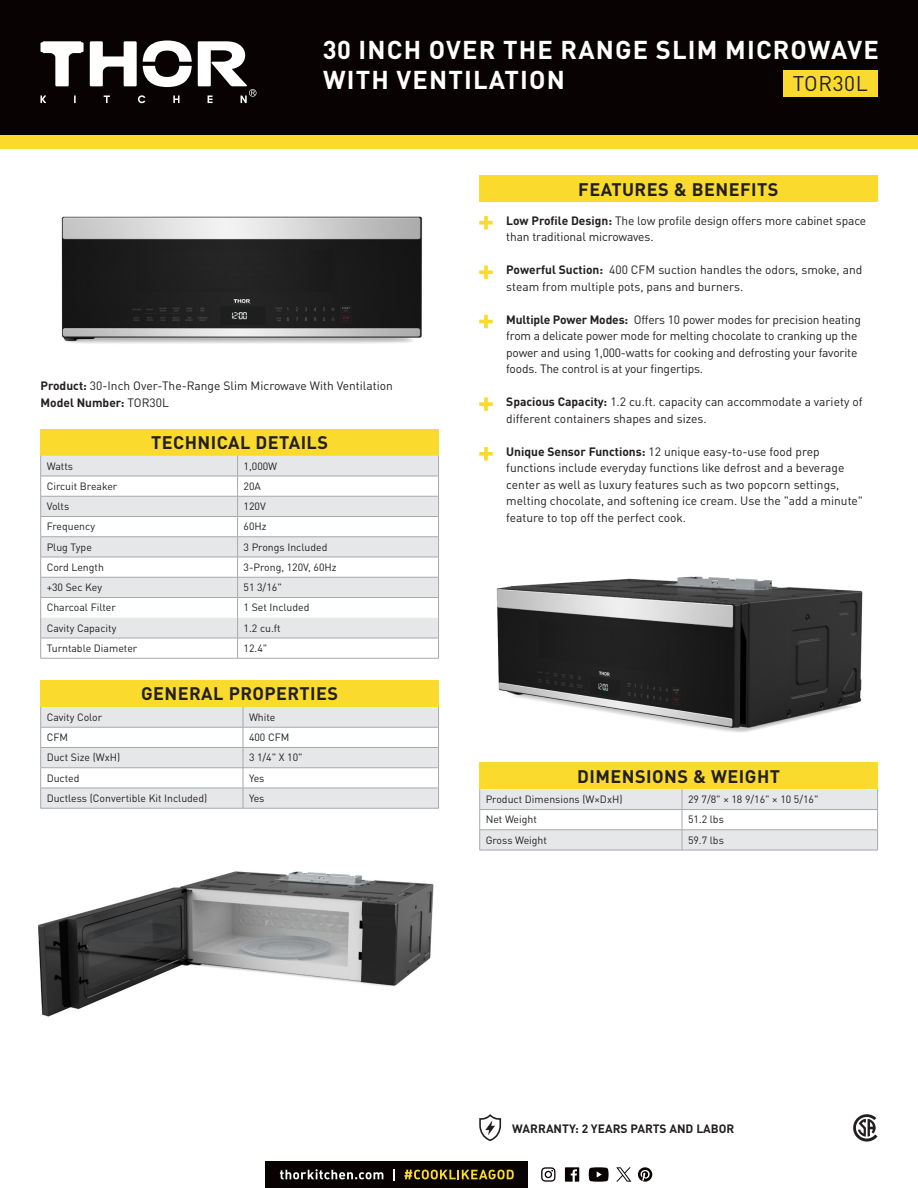
<style>
.page{position:relative;width:918px;height:1188px;background:#fff}
.page>*{position:absolute;margin:0;border:0;box-sizing:border-box;transform-origin:0 0}
.t1{font:700 25.5px/30.6px "DIN Pro";letter-spacing:.045em;color:#fff}
.t2{font:21px "DIN Pro";letter-spacing:.025em;color:#231f20}
.t3{font:700 18px "DIN Pro";letter-spacing:.025em;color:#231f20}
.t4{font:12px/16.5px "DIN Pro";letter-spacing:-.005em;color:#231f20}
.t5{font:700 12px "DIN Pro";color:#231f20}
.t6{font:10.5px "DIN Pro";color:#231f20}
.s1{font-weight:700}
.s2{font-weight:400}
</style>
<div class="page">
<div style="left:0;top:0;width:918px;height:135px;background:#080302"></div>
<div style="left:0;top:135px;width:918px;height:13px;background:#fadb2d"></div>
<svg style="left:143px;top:41px;width:49px;height:46px"></svg>
<svg style="left:90px;top:41px;width:47px;height:45px"></svg>
<svg style="left:40px;top:95px;width:6px;height:8px"></svg>
<svg style="left:74px;top:95px;width:2px;height:8px"></svg>
<svg style="left:104px;top:95px;width:6px;height:8px"></svg>
<svg style="left:138px;top:95px;width:7px;height:8px"></svg>
<svg style="left:173px;top:95px;width:7px;height:8px"></svg>
<svg style="left:198px;top:41px;width:59px;height:62px"></svg>
<svg style="left:41px;top:41px;width:43px;height:45px"></svg>
<div style="left:266px;top:1161px;width:262px;height:27px;background:#080302"></div>
<svg style="left:280px;top:1169px;width:103px;height:10px"></svg>
<svg style="left:393px;top:1169px;width:2px;height:11px"></svg>
<svg style="left:404px;top:1170px;width:110px;height:9px"></svg>
<svg style="left:541px;top:1167px;width:15px;height:15px"></svg>
<svg style="left:565px;top:1167px;width:14px;height:15px"></svg>
<svg style="left:589px;top:1167px;width:20px;height:15px"></svg>
<svg style="left:638px;top:1167px;width:14px;height:15px"></svg>
<svg style="left:616px;top:1167px;width:15px;height:15px"></svg>
<div style="left:783px;top:70px;width:95px;height:27px;background:#fadb2d"></div>
<div style="left:479px;top:176px;width:399px;height:26px;background:#fadb2d"></div>
<svg style="left:479px;top:1114px;width:22px;height:27px"></svg>
<svg style="left:479px;top:216px;width:14px;height:13px"></svg>
<svg style="left:479px;top:265px;width:14px;height:14px"></svg>
<svg style="left:479px;top:315px;width:14px;height:13px"></svg>
<svg style="left:479px;top:397px;width:14px;height:14px"></svg>
<svg style="left:479px;top:447px;width:14px;height:14px"></svg>
<div style="left:40px;top:429px;width:399px;height:27px;background:#fadb2d"></div>
<svg style="left:41px;top:456px;width:397px;height:182px;fill:#e6e7e9"></svg>
<hr style="left:40px;top:476px;width:198px;height:1px;background:#a8a9ad">
<hr style="left:238px;top:476px;width:201px;height:1px;background:#a8a9ad">
<hr style="left:40px;top:496px;width:198px;height:1px;background:#a8a9ad">
<hr style="left:238px;top:496px;width:201px;height:1px;background:#a8a9ad">
<hr style="left:40px;top:516px;width:198px;height:1px;background:#a8a9ad">
<hr style="left:238px;top:516px;width:201px;height:1px;background:#a8a9ad">
<hr style="left:40px;top:536px;width:198px;height:1px;background:#a8a9ad">
<hr style="left:238px;top:536px;width:201px;height:1px;background:#a8a9ad">
<svg style="left:237px;top:456px;width:1px;height:202px"></svg>
<hr style="left:40px;top:557px;width:198px;height:1px;background:#a8a9ad">
<hr style="left:238px;top:557px;width:201px;height:1px;background:#a8a9ad">
<hr style="left:40px;top:577px;width:198px;height:1px;background:#a8a9ad">
<hr style="left:238px;top:577px;width:201px;height:1px;background:#a8a9ad">
<hr style="left:40px;top:597px;width:198px;height:1px;background:#a8a9ad">
<hr style="left:238px;top:597px;width:201px;height:1px;background:#a8a9ad">
<hr style="left:40px;top:638px;width:198px;height:1px;background:#a8a9ad">
<svg style="left:40px;top:456px;width:1px;height:202px"></svg>
<hr style="left:238px;top:638px;width:201px;height:1px;background:#a8a9ad">
<svg style="left:438px;top:456px;width:1px;height:202px"></svg>
<hr style="left:40px;top:658px;width:198px;height:1px;background:#a8a9ad">
<hr style="left:238px;top:658px;width:201px;height:1px;background:#a8a9ad">
<div style="left:40px;top:680px;width:399px;height:27px;background:#fadb2d"></div>
<svg style="left:40px;top:707px;width:399px;height:101px"></svg>
<hr style="left:40px;top:808px;width:203px;height:1px;background:#a8a9ad">
<hr style="left:243px;top:808px;width:196px;height:1px;background:#a8a9ad">
<svg style="left:853px;top:1114px;width:24px;height:28px"></svg>
<img style="left:61px;top:216px;width:362px;height:128px">
<img style="left:496px;top:576px;width:367px;height:156px">
<img style="left:38px;top:871px;width:396px;height:146px">
<div style="left:480px;top:762px;width:398px;height:27px;background:#fadb2d"></div>
<svg style="left:479px;top:789px;width:399px;height:61px"></svg>
<hr style="left:480px;top:830px;width:202px;height:1px;background:#a8a9ad">
<hr style="left:682px;top:830px;width:196px;height:1px;background:#a8a9ad">
<hr style="left:480px;top:850px;width:202px;height:1px;background:#a8a9ad">
<hr style="left:682px;top:850px;width:196px;height:1px;background:#a8a9ad">
<p class="t1" style="left:323px;top:31px;width:558px">30 INCH OVER THE RANGE SLIM MICROWAVE<br>WITH VENTILATION</p>
<p class="t2" style="left:793px;top:67px;width:77px">TOR30L</p>
<p class="t4" style="left:40px;top:376px;width:354px"><span class="s1">Product:</span> 30-Inch Over-The-Range Slim Microwave With Ventilation</p>
<p class="t5" style="left:40px;top:392px;width:130px">Model Number: <span class="s2">TOR30L</span></p>
<p class="t3" style="left:151px;top:428px;width:178px">TECHNICAL DETAILS</p>
<p class="t6" style="left:47px;top:458px;width:28px">Watts</p>
<p class="t6" style="left:244px;top:458px;width:35px">1,000W</p>
<p class="t6" style="left:47px;top:478px;width:72px">Circuit Breaker</p>
<p class="t6" style="left:244px;top:478px;width:19px">20A</p>
<p class="t6" style="left:47px;top:498px;width:24px">Volts</p>
<p class="t6" style="left:244px;top:498px;width:24px">120V</p>
<p class="t6" style="left:47px;top:518px;width:50px">Frequency</p>
<p class="t6" style="left:244px;top:518px;width:25px">60Hz</p>
<p class="t6" style="left:47px;top:539px;width:47px">Plug Type</p>
<p class="t6" style="left:244px;top:539px;width:85px">3 Prongs Included</p>
<p class="t6" style="left:47px;top:559px;width:59px">Cord Length</p>
<p class="t6" style="left:244px;top:559px;width:95px">3-Prong, 120V, 60Hz</p>
<p class="t6" style="left:47px;top:579px;width:57px">+30 Sec Key</p>
<p class="t6" style="left:244px;top:579px;width:40px">51 3/16"</p>
<p class="t6" style="left:47px;top:599px;width:71px">Charcoal Filter</p>
<p class="t6" style="left:244px;top:599px;width:67px">1 Set Included</p>
<p class="t6" style="left:47px;top:620px;width:71px">Cavity Capacity</p>
<p class="t6" style="left:244px;top:620px;width:39px">1.2 cu.ft</p>
<p class="t6" style="left:47px;top:640px;width:92px">Turntable Diameter</p>
<p class="t6" style="left:244px;top:640px;width:25px">12.4"</p>
<p class="t3" style="left:141px;top:679px;width:199px">GENERAL PROPERTIES</p>
<p class="t6" style="left:47px;top:709px;width:57px">Cavity Color</p>
<p class="t6" style="left:249px;top:709px;width:28px">White</p>
<p class="t6" style="left:47px;top:729px;width:23px">CFM</p>
<p class="t6" style="left:249px;top:729px;width:42px">400 CFM</p>
<p class="t6" style="left:47px;top:749px;width:75px">Duct Size (WxH)</p>
<p class="t6" style="left:249px;top:749px;width:55px">3 1/4" X 10"</p>
<p class="t6" style="left:47px;top:770px;width:34px">Ducted</p>
<p class="t6" style="left:249px;top:770px;width:17px">Yes</p>
<p class="t6" style="left:47px;top:790px;width:162px">Ductless (Convertible Kit Included)</p>
<p class="t6" style="left:249px;top:790px;width:17px">Yes</p>
<p class="t3" style="left:578px;top:174px;width:202px">FEATURES &amp; BENEFITS</p>
<p class="t4" style="left:506px;top:211px;width:362px"><span class="s1">Low Profile Design:</span> The low profile design offers more cabinet space than traditional microwaves.</p>
<p class="t4" style="left:506px;top:260px;width:358px"><span class="s1">Powerful Suction:</span> 400 CFM suction handles the odors, smoke, and steam from multiple pots, pans and burners.</p>
<p class="t4" style="left:506px;top:310px;width:356px"><span class="s1">Multiple Power Modes:</span> Offers 10 power modes for precision heating from a delicate power mode for melting chocolate to cranking up the power and using 1,000-watts for cooking and defrosting your favorite foods. The control is at your fingertips.</p>
<p class="t4" style="left:506px;top:392px;width:358px"><span class="s1">Spacious Capacity:</span> 1.2 cu.ft. capacity can accommodate a variety of different containers shapes and sizes.</p>
<p class="t4" style="left:506px;top:442px;width:315px"><span class="s1">Unique Sensor Functions:</span> 12 unique easy-to-use food prep</p>
<p class="t4" style="left:506px;top:458px;width:358px">functions include everyday functions like defrost and a beverage center as well as luxury features such as two popcorn settings, melting chocolate, and softening ice cream. Use the "add a minute" feature to top off the perfect cook.</p>
<p class="t3" style="left:577px;top:761px;width:204px">DIMENSIONS &amp; WEIGHT</p>
<p class="t6" style="left:486px;top:791px;width:138px">Product Dimensions (W×DxH)</p>
<p class="t6" style="left:688px;top:791px;width:132px">29 7/8" × 18 9/16" × 10 5/16"</p>
<p class="t6" style="left:486px;top:811px;width:53px">Net Weight</p>
<p class="t6" style="left:688px;top:811px;width:37px">51.2 lbs</p>
<p class="t6" style="left:486px;top:832px;width:63px">Gross Weight</p>
<p class="t6" style="left:688px;top:832px;width:37px">59.7 lbs</p>
<p class="t5" style="left:512px;top:1118px;width:224px">WARRANTY: 2 YEARS PARTS AND LABOR</p>
</div>
